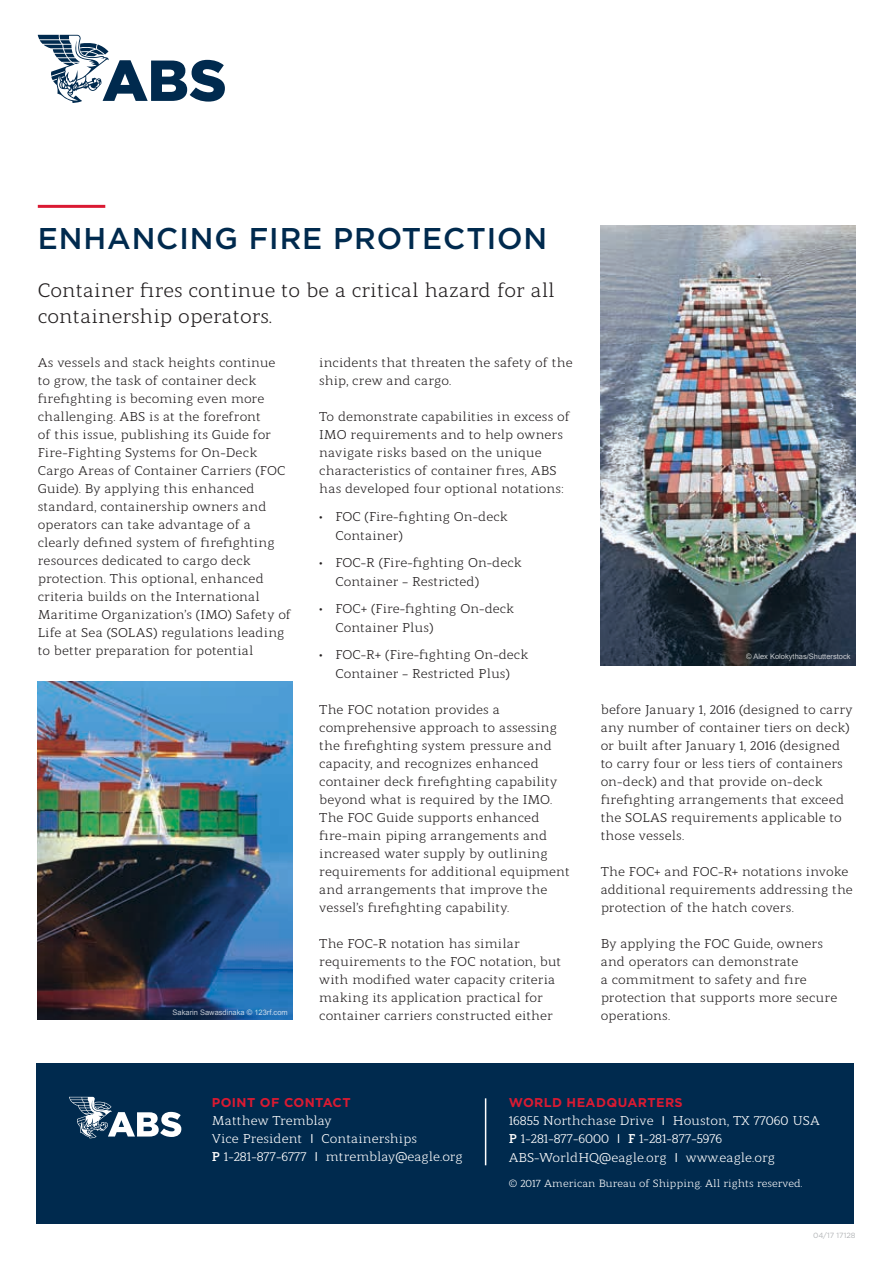
<style>
.page{position:relative;width:893px;height:1263px;background:#fff}
.page>*{position:absolute;margin:0;border:0;box-sizing:border-box;transform-origin:0 0}
.t1{font:500 30px "Gotham";letter-spacing:.03em;color:#002a4e}
.t2{font:19.5px/25.5px "Modum";color:#231f20}
.t3{font:12.75px/18px "Modum";color:#231f20}
.t4{font:12.75px/18.5px "Modum";color:#fff}
.t5{font:700 12.75px "Gotham";letter-spacing:.03em;color:#da1a32}
.t6{font:10.5px "Modum";color:#fff}
.t7{font:7.5px "Arial";color:#fff}
.t8{font:7.5px "Gotham";color:#b2b4b6}
.s1{font-family:"Gotham"}
.s2{font-weight:700}
</style>
<div class="page">
<hr style="left:38px;top:205px;width:67px;height:3px;background:#da1a32">
<svg style="left:38px;top:35px;width:187px;height:68px"></svg>
<img style="left:38px;top:681px;width:254px;height:339px">
<img style="left:601px;top:225px;width:254px;height:441px">
<div style="left:37px;top:1063px;width:817px;height:161px;background:#002a4e"></div>
<svg style="left:69px;top:1097px;width:112px;height:41px"></svg>
<hr style="left:485px;top:1098px;width:1px;height:67px;background:#fff">
<h1 class="t1" style="left:38px;top:219px;width:511px">ENHANCING FIRE PROTECTION</h1>
<h2 class="t2" style="left:38px;top:276px;width:519px">Container fires continue to be a critical hazard for all containership operators.</h2>
<p class="t3" style="left:38px;top:353px;width:255px">As vessels and stack heights continue<br>to grow, the task of container deck firefighting is becoming even more challenging. ABS is at the forefront<br>of this issue, publishing its Guide for Fire-Fighting Systems for On-Deck Cargo Areas of Container Carriers (FOC Guide). By applying this enhanced standard, containership owners and operators can take advantage of a clearly defined system of firefighting resources dedicated to cargo deck protection. This optional, enhanced criteria builds on the International Maritime Organization’s (IMO) Safety of Life at Sea (SOLAS) regulations leading to better preparation for potential</p>
<p class="t3" style="left:319px;top:353px;width:255px">incidents that threaten the safety of the ship, crew and cargo.</p>
<p class="t3" style="left:319px;top:407px;width:252px">To demonstrate capabilities in excess of IMO requirements and to help owners navigate risks based on the unique characteristics of container fires, ABS has developed four optional notations:</p>
<p class="t3" style="left:335px;top:506px;width:174px;line-height:18.8px;text-indent:-16px">• FOC (Fire-fighting On-deck<br>Container)</p>
<p class="t3" style="left:335px;top:552px;width:188px;line-height:18.8px;text-indent:-16px">• FOC-R (Fire-fighting On-deck<br>Container – Restricted)</p>
<p class="t3" style="left:335px;top:598px;width:180px;line-height:18.8px;text-indent:-16px">• FOC+ (Fire-fighting On-deck<br>Container Plus)</p>
<p class="t3" style="left:319px;top:644px;width:210px;line-height:18.8px;text-align:center">• FOC-R+ (Fire-fighting On-deck<br>Container – Restricted Plus)</p>
<p class="t3" style="left:319px;top:699px;width:252px">The FOC notation provides a comprehensive approach to assessing the firefighting system pressure and capacity, and recognizes enhanced container deck firefighting capability beyond what is required by the IMO.<br>The FOC Guide supports enhanced fire-main piping arrangements and increased water supply by outlining requirements for additional equipment and arrangements that improve the vessel’s firefighting capability.</p>
<p class="t3" style="left:319px;top:933px;width:243px">The FOC-R notation has similar requirements to the FOC notation, but with modified water capacity criteria making its application practical for container carriers constructed either</p>
<p class="t7" style="left:173px;top:1007px;width:117px">Sakarin Sawasdinaka © 123rf.com</p>
<p class="t7" style="left:746px;top:652px;width:106px">© Alex Kolokythas/Shutterstock</p>
<p class="t3" style="left:601px;top:699px;width:253px">before January 1, 2016 (designed to carry any number of container tiers on deck) or built after January 1, 2016 (designed to carry four or less tiers of containers on-deck) and that provide on-deck firefighting arrangements that exceed the SOLAS requirements applicable to those vessels.</p>
<p class="t3" style="left:601px;top:861px;width:254px">The FOC+ and FOC-R+ notations invoke additional requirements addressing the protection of the hatch covers.</p>
<p class="t3" style="left:601px;top:933px;width:238px">By applying the FOC Guide, owners and operators can demonstrate<br>a commitment to safety and fire protection that supports more secure operations.</p>
<p class="t5" style="left:212px;top:1094px;width:140px">POINT OF CONTACT</p>
<p class="t4" style="left:212px;top:1110px;width:253px;line-height:18px">Matthew Tremblay<br>Vice President <span class="s1">I</span> Containerships<br><span class="s2">P</span> 1-281-877-6777 <span class="s1">I</span> mtremblay@eagle.org</p>
<p class="t5" style="left:509px;top:1094px;width:175px">WORLD HEADQUARTERS</p>
<p class="t4" style="left:509px;top:1110px;width:313px">16855 Northchase Drive <span class="s1">I</span> Houston, TX 77060 USA<br><span class="s2">P</span> 1-281-877-6000 <span class="s1">I</span> <span class="s2">F</span> 1-281-877-5976<br>ABS-WorldHQ@eagle.org <span class="s1">I</span> www.eagle.org</p>
<p class="t6" style="left:509px;top:1176px;width:295px">© 2017 American Bureau of Shipping. All rights reserved.</p>
<p class="t8" style="left:813px;top:1231px;width:44px">04/17 17128</p>
</div>
